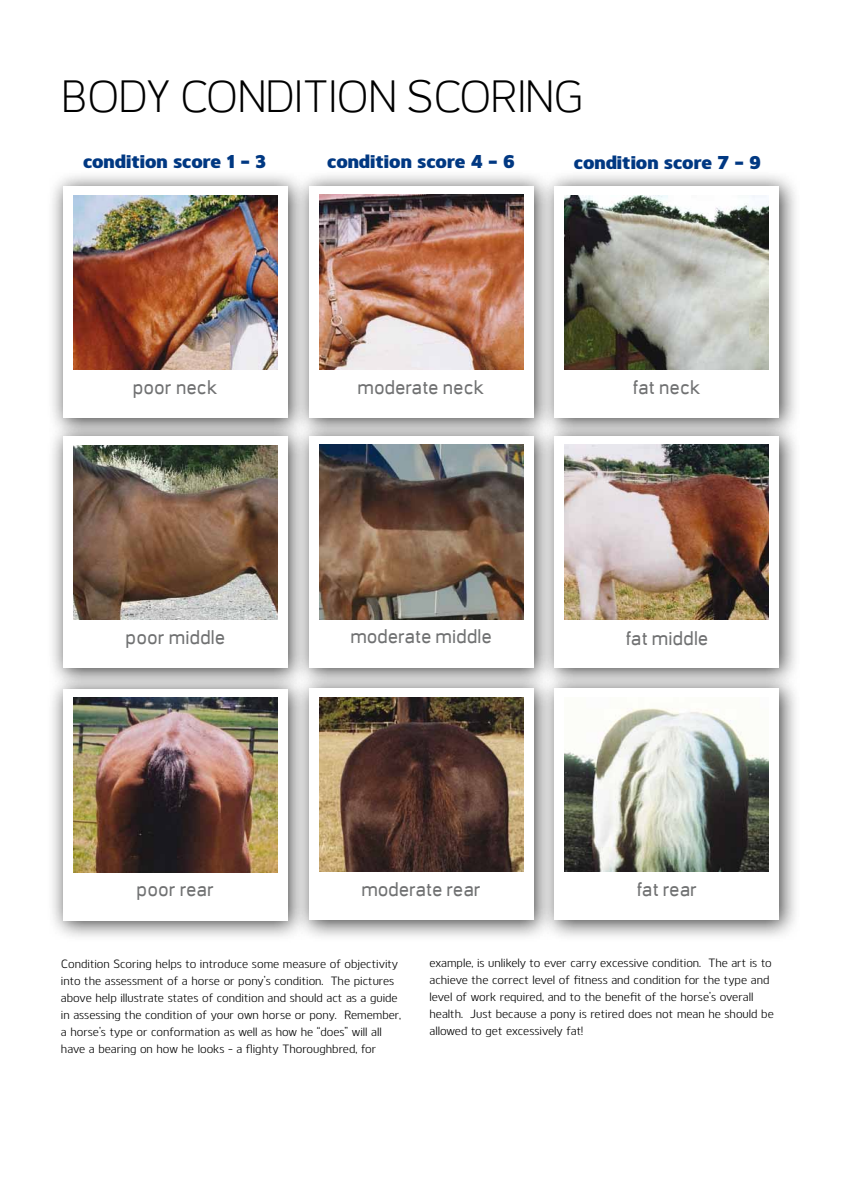
<style>
.page{position:relative;width:842px;height:1191px;background:#fff}
.page>*{position:absolute;margin:0;border:0;box-sizing:border-box;transform-origin:0 0}
.t1{font:300 44px "Orcin Sans";color:#000}
.t2{font:700 19.2px "Orcin Sans";color:#707172}
.t3{font:800 19.2px "Kobern";color:#003882}
.t4{font:12px/17px "Kobern";color:#000}
</style>
<div class="page">
<div style="left:47px;top:170px;width:262px;height:270px;background:#000;opacity:.75"></div>
<div style="left:63px;top:186px;width:225px;height:232px;background:#fff"></div>
<img style="left:74px;top:195px;width:203px;height:175px">
<div style="left:293px;top:170px;width:262px;height:269px;background:#000;opacity:.75"></div>
<div style="left:309px;top:186px;width:224px;height:232px;background:#fff"></div>
<img style="left:319px;top:195px;width:204px;height:174px">
<div style="left:539px;top:170px;width:262px;height:269px;background:#000;opacity:.75"></div>
<div style="left:555px;top:186px;width:224px;height:232px;background:#fff"></div>
<img style="left:565px;top:195px;width:204px;height:174px">
<div style="left:47px;top:420px;width:262px;height:270px;background:#000;opacity:.75"></div>
<div style="left:63px;top:436px;width:225px;height:232px;background:#fff"></div>
<img style="left:74px;top:445px;width:203px;height:175px">
<div style="left:293px;top:420px;width:262px;height:269px;background:#000;opacity:.75"></div>
<div style="left:309px;top:436px;width:224px;height:232px;background:#fff"></div>
<img style="left:319px;top:445px;width:204px;height:174px">
<div style="left:539px;top:420px;width:262px;height:269px;background:#000;opacity:.75"></div>
<div style="left:555px;top:436px;width:224px;height:232px;background:#fff"></div>
<img style="left:565px;top:445px;width:204px;height:174px">
<div style="left:47px;top:673px;width:262px;height:269px;background:#000;opacity:.75"></div>
<div style="left:63px;top:689px;width:225px;height:231px;background:#fff"></div>
<img style="left:74px;top:697px;width:203px;height:175px">
<div style="left:293px;top:672px;width:262px;height:270px;background:#000;opacity:.75"></div>
<div style="left:309px;top:688px;width:224px;height:232px;background:#fff"></div>
<img style="left:319px;top:697px;width:204px;height:174px">
<div style="left:539px;top:672px;width:262px;height:270px;background:#000;opacity:.75"></div>
<div style="left:555px;top:688px;width:224px;height:232px;background:#fff"></div>
<img style="left:565px;top:708px;width:204px;height:163px">
<h1 class="t1" style="left:62px;top:73px;width:523px">BODY CONDITION SCORING</h1>
<h2 class="t3" style="left:83px;top:147px;width:185px">condition score 1 - 3</h2>
<h2 class="t3" style="left:327px;top:147px;width:189px">condition score 4 - 6</h2>
<h2 class="t3" style="left:574px;top:148px;width:189px">condition score 7 - 9</h2>
<h2 class="t2" style="left:133px;top:376px;width:87px">poor neck</h2>
<h2 class="t2" style="left:358px;top:376px;width:129px">moderate neck</h2>
<h2 class="t2" style="left:633px;top:376px;width:70px">fat neck</h2>
<h2 class="t2" style="left:126px;top:626px;width:101px">poor middle</h2>
<h2 class="t2" style="left:350px;top:625px;width:143px">moderate middle</h2>
<h2 class="t2" style="left:625px;top:626px;width:85px">fat middle</h2>
<h2 class="t2" style="left:137px;top:878px;width:79px">poor rear</h2>
<h2 class="t2" style="left:361px;top:878px;width:121px">moderate rear</h2>
<h2 class="t2" style="left:636px;top:878px;width:63px">fat rear</h2>
<p class="t4" style="left:61px;top:954px;width:342px">Condition Scoring helps to introduce some measure of objectivity into the assessment of a horse or pony’s condition. The pictures above help illustrate states of condition and should act as a guide in assessing the condition of your own horse or pony. Remember, a horse’s type or conformation as well as how he “does” will all have a bearing on how he looks - a flighty Thoroughbred, for</p>
<p class="t4" style="left:429px;top:954px;width:346px">example, is unlikely to ever carry excessive condition. The art is to achieve the correct level of fitness and condition for the type and level of work required, and to the benefit of the horse’s overall health. Just because a pony is retired does not mean he should be allowed to get excessively fat!</p>
</div>
